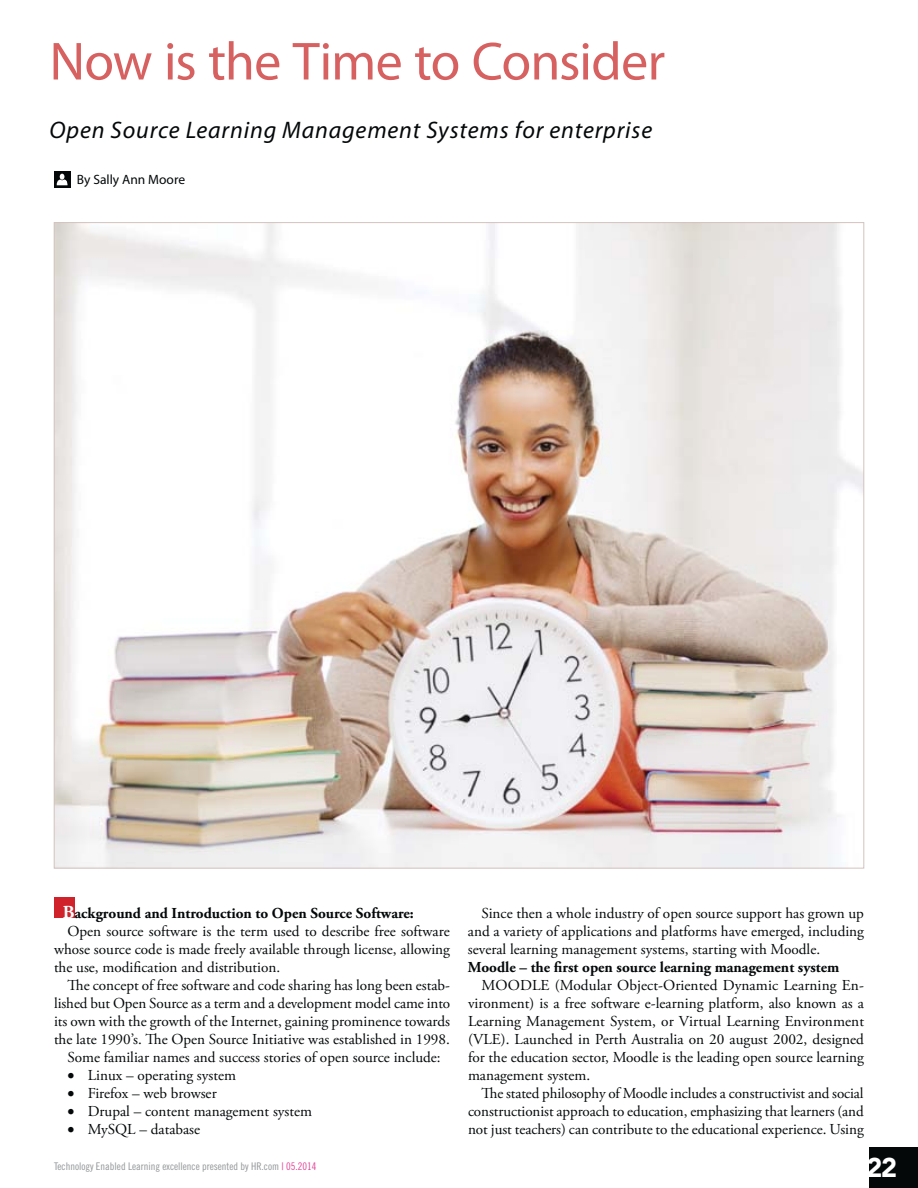
<style>
.page{position:relative;width:918px;height:1188px;background:#fff}
.page>*{position:absolute;margin:0;border:0;box-sizing:border-box;transform-origin:0 0}
.t1{font:54px "Myriad Pro";letter-spacing:-.015em;color:#d66160}
.t2{font:900 27px "Avenir LT Std";color:#fff}
.t3{font:italic 24px "Myriad Pro";letter-spacing:.035em;color:#040809}
.t4{font:15.15px/18px "Adobe Garamond Pro";color:#040809;text-align:justify}
.t5{font:700 15.15px "Adobe Garamond Pro";color:#040809}
.t6{font:13.5px "Myriad Pro";color:#040809}
.t7{font:10.5px "Trade Gothic LT Std Cn 18";color:#939598}
.s1{font-size:18.3px;color:#fff}
.s2{color:#e24295}
</style>
<div class="page">
<div style="left:869px;top:1148px;width:49px;height:40px;background:#040809"></div>
<svg style="left:54px;top:171px;width:16px;height:16px"></svg>
<svg style="left:57px;top:174px;width:11px;height:11px"></svg>
<div style="left:54px;top:897px;width:21px;height:21px;background:#d0222b"></div>
<img style="left:56px;top:224px;width:806px;height:642px">
<h1 class="t1" style="left:50px;top:29px;width:617px">Now is the Time to Consider</h1>
<h3 class="t3" style="left:50px;top:116px;width:604px">Open Source Learning Management Systems for enterprise</h3>
<p class="t6" style="left:77px;top:171px;width:110px">By Sally Ann Moore</p>
<p class="t5" style="left:63px;top:907px;width:352px"><span class="s1">B</span>ackground and Introduction to Open Source Software:</p>
<p class="t4" style="left:68px;top:923px;width:384px">Open source software is the term used to describe free software</p>
<p class="t4" style="left:54px;top:941px;width:398px">whose source code is made freely available through license, allowing</p>
<p class="t4" style="left:54px;top:959px;width:228px">the use, modification and distribution.</p>
<p class="t4" style="left:68px;top:977px;width:384px">The concept of free software and code sharing has long been estab-</p>
<p class="t4" style="left:54px;top:995px;width:398px">lished but Open Source as a term and a development model came into</p>
<p class="t4" style="left:54px;top:1013px;width:397px">its own with the growth of the Internet, gaining prominence towards</p>
<p class="t4" style="left:54px;top:1031px;width:397px">the late 1990’s. The Open Source Initiative was established in 1998.</p>
<p class="t4" style="left:68px;top:1049px;width:375px">Some familiar names and success stories of open source include:</p>
<p class="t4" style="left:88px;top:1067px;width:150px">Linux – operating system</p>
<p class="t4" style="left:88px;top:1085px;width:130px">Firefox – web browser</p>
<p class="t4" style="left:88px;top:1103px;width:226px">Drupal – content management system</p>
<p class="t4" style="left:88px;top:1121px;width:114px">MySQL – database</p>
<p class="t4" style="left:468px;top:905px;width:398px;text-indent:14px">Since then a whole industry of open source support has grown up and a variety of applications and platforms have emerged, including several learning management systems, starting with Moodle.</p>
<p class="t5" style="left:468px;top:961px;width:373px">Moodle – the first open source learning management system</p>
<p class="t4" style="left:468px;top:977px;width:398px;text-indent:14px">MOODLE (Modular Object-Oriented Dynamic Learning En&shy;vironment) is a free software e-learning platform, also known as a Learning Management System, or Virtual Learning Environment (VLE). Launched in Perth Australia on 20 august 2002, designed for the education sector, Moodle is the leading open source learning management system.</p>
<p class="t4" style="left:468px;top:1085px;width:397px;text-indent:14px">The stated philosophy of Moodle includes a constructivist and social constructionist approach to education, emphasizing that learners (and not just teachers) can contribute to the educational experience. Using</p>
<p class="t7" style="left:54px;top:1163px;width:264px">Technology Enabled Learning excellence presented by HR.com <span class="s2">| 05.2014</span></p>
<h2 class="t2" style="left:866px;top:1152px;width:32px">22</h2>
</div>
